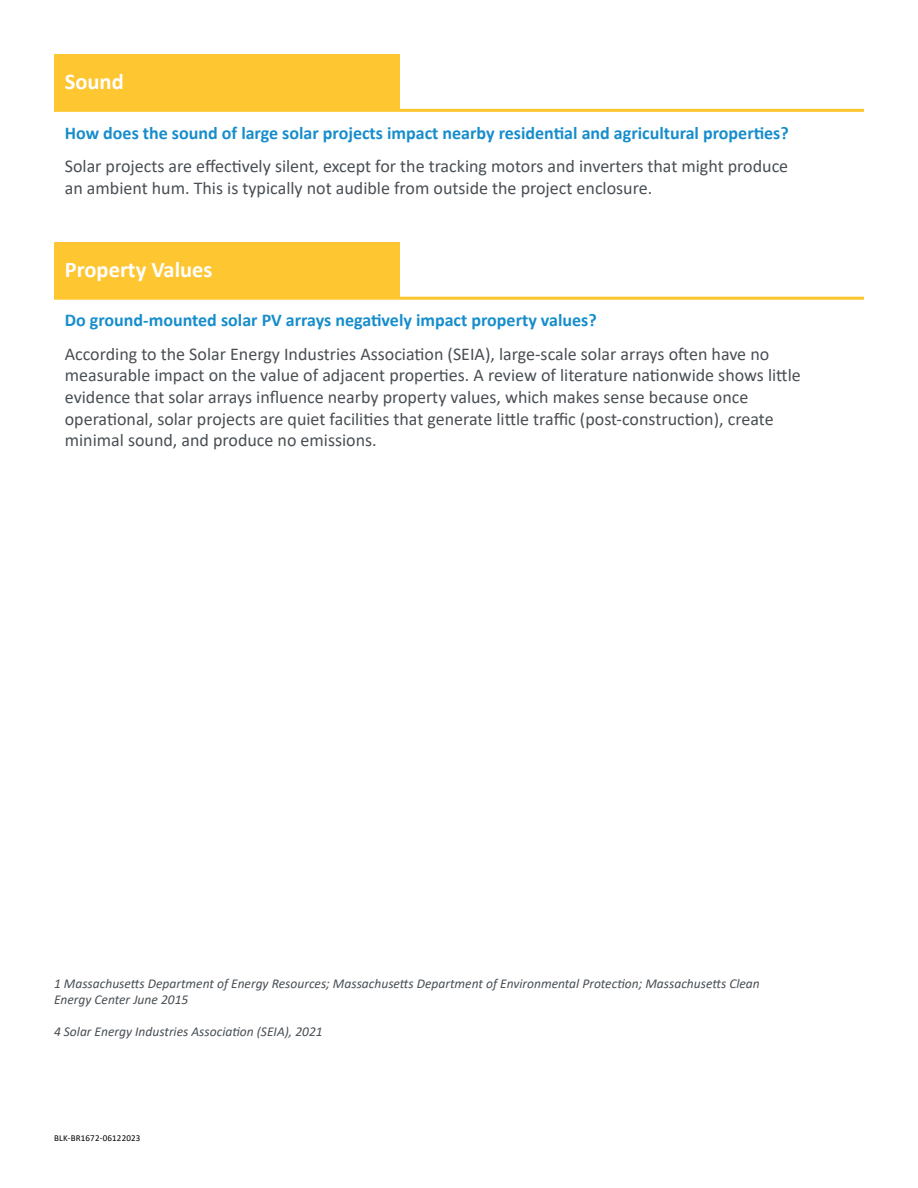
<style>
.page{position:relative;width:918px;height:1188px;background:#fff}
.page>*{position:absolute;margin:0;border:0;box-sizing:border-box;transform-origin:0 0}
.t1{font:700 22.5px "Calibri";color:#fff}
.t2{font:18px "Calibri";color:#494f54}
.t3{font:700 18px "Calibri";color:#178dcc}
.t4{font:italic 13.5px/16.2px "Calibri";color:#494f54}
.t5{font:9px "Calibri";letter-spacing:.02em;color:#000}
</style>
<div class="page">
<div style="left:54px;top:54px;width:346px;height:56px;background:#fec630"></div>
<div style="left:54px;top:242px;width:346px;height:56px;background:#fec630"></div>
<hr style="left:54px;top:109px;width:810px;height:3px;background:#fec62e">
<hr style="left:54px;top:297px;width:810px;height:3px;background:#fec62e">
<p class="t1" style="left:65px;top:65px;width:60px">Sound</p>
<p class="t3" style="left:65px;top:120px;width:726px">How does the sound of large solar projects impact nearby residential and agricultural properties?</p>
<p class="t2" style="left:65px;top:153px;width:725px">Solar projects are effectively silent, except for the tracking motors and inverters that might produce</p>
<p class="t2" style="left:65px;top:175px;width:589px">an ambient hum. This is typically not audible from outside the project enclosure.</p>
<p class="t1" style="left:65px;top:253px;width:149px">Property Values</p>
<p class="t3" style="left:65px;top:308px;width:533px">Do ground-mounted solar PV arrays negatively impact property values?</p>
<p class="t2" style="left:65px;top:341px;width:706px">According to the Solar Energy Industries Association (SEIA), large-scale solar arrays often have no</p>
<p class="t2" style="left:65px;top:363px;width:738px">measurable impact on the value of adjacent properties. A review of literature nationwide shows little</p>
<p class="t2" style="left:65px;top:384px;width:685px">evidence that solar arrays influence nearby property values, which makes sense because once</p>
<p class="t2" style="left:65px;top:406px;width:710px">operational, solar projects are quiet facilities that generate little traffic (post-construction), create</p>
<p class="t2" style="left:65px;top:428px;width:314px">minimal sound, and produce no emissions.</p>
<p class="t4" style="left:54px;top:974px;width:707px">1 Massachusetts Department of Energy Resources; Massachusetts Department of Environmental Protection; Massachusetts Clean<br>Energy Center June 2015</p>
<p class="t4" style="left:54px;top:1023px;width:270px">4 Solar Energy Industries Association (SEIA), 2021</p>
<p class="t5" style="left:54px;top:1132px;width:88px">BLK-BR1672-06122023</p>
</div>
